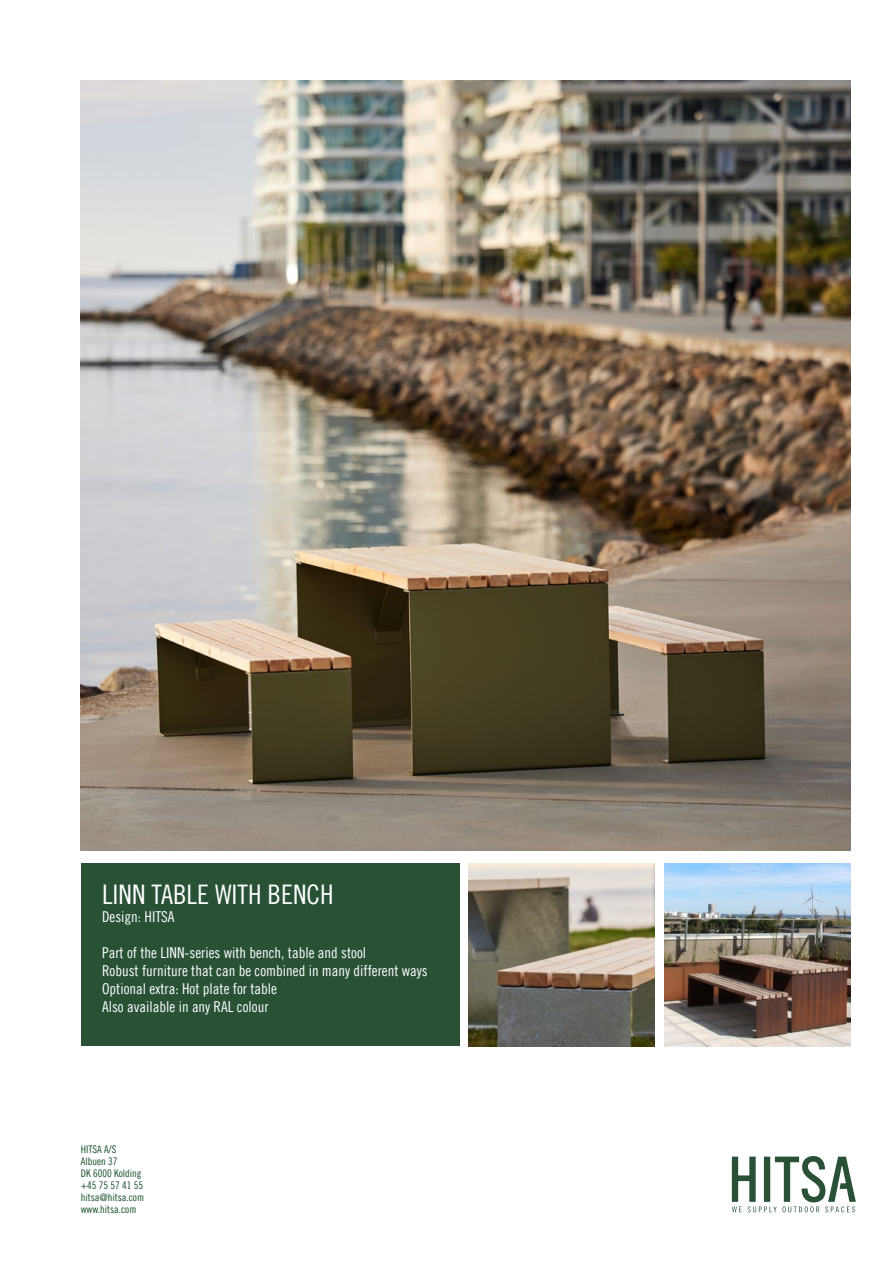
<style>
.page{position:relative;width:893px;height:1263px;background:#fff}
.page>*{position:absolute;margin:0;border:0;box-sizing:border-box;transform-origin:0 0}
.t1{font:27px "Trade Gothic LT Pro Cn 18";color:#fff}
.t2{font:15px/18px "Trade Gothic LT Pro Cn 18";color:#fff}
.t3{font:10.5px/12px "Trade Gothic LT Pro Cn 18";color:#164f2c}
</style>
<div class="page">
<img style="left:81px;top:81px;width:769px;height:769px">
<div style="left:81px;top:863px;width:378px;height:183px;background:#285136"></div>
<img style="left:664px;top:863px;width:186px;height:183px">
<img style="left:469px;top:863px;width:186px;height:183px">
<svg style="left:732px;top:1156px;width:124px;height:56px"></svg>
<h1 class="t1" style="left:102px;top:878px;width:233px">LINN TABLE WITH BENCH</h1>
<p class="t2" style="left:102px;top:907px;width:74px">Design: HITSA</p>
<p class="t2" style="left:102px;top:943px;width:327px">Part of the LINN-series with bench, table and stool<br>Robust furniture that can be combined in many different ways Optional extra: Hot plate for table<br>Also available in any RAL colour</p>
<p class="t3" style="left:81px;top:1143px;width:65px">HITSA A/S<br>Albuen 37<br>DK 6000 Kolding +45 75 57 41 55 hitsa@hitsa.com www.hitsa.com</p>
</div>
